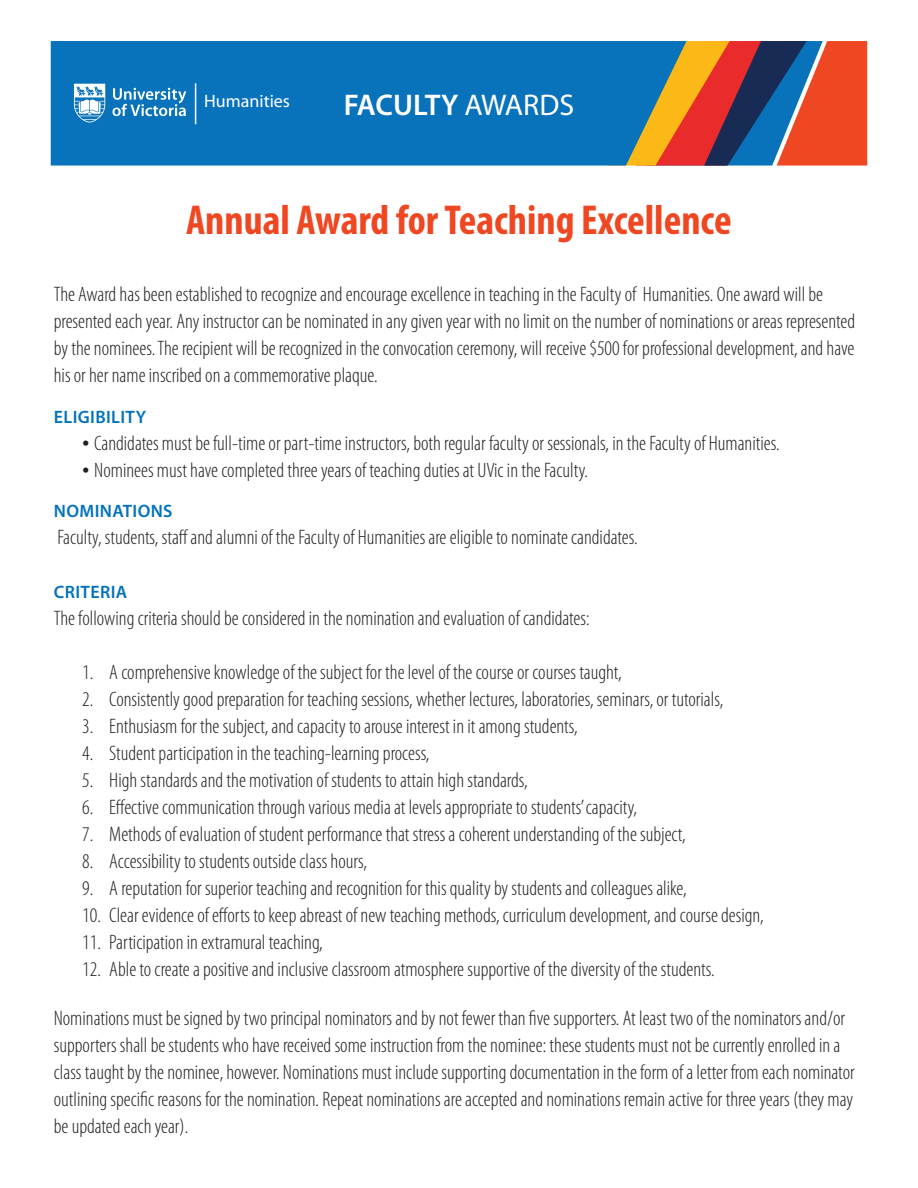
<style>
.page{position:relative;width:918px;height:1188px;background:#fff}
.page>*{position:absolute;margin:0;border:0;box-sizing:border-box;transform-origin:0 0}
.Award_Heading{font:700 condensed 42px "Myriad Pro";color:#ef4722}
.t1{font:600 30px "Myriad Pro";letter-spacing:-.01em;color:#fff}
.Body_Text{font:300 condensed 21px/27px "Myriad Pro";color:#231f20}
.Heading_2{font:600 18px "Myriad Pro";letter-spacing:.02em;color:#0072bc}
.t2{font:18px "Myriad Pro";color:#fff}
.Body_Text-2{font:600 18px "Myriad Pro";letter-spacing:.02em;color:#0072bc}
.s1{font-weight:400}
.s2{font-family:"Times New Roman";font-weight:400;font-stretch:normal}
</style>
<div class="page">
<div style="left:51px;top:41px;width:556px;height:125px;background:#0872ba"></div>
<svg style="left:607px;top:41px;width:260px;height:125px"></svg>
<svg style="left:74px;top:84px;width:31px;height:39px"></svg>
<svg style="left:112px;top:88px;width:74px;height:28px"></svg>
<hr style="left:195px;top:83px;width:1px;height:41px;background:#fff">
<p class="t2" style="left:204px;top:90px;width:87px">Humanities</p>
<p class="t1" style="left:344px;top:85px;width:232px">FACULTY <span class="s1">AWARDS</span></p>
<p class="Award_Heading" style="left:186px;top:194px;width:547px">Annual Award for Teaching Excellence</p>
<p class="Body_Text" style="left:54px;top:281px;width:803px">The Award has been established to recognize and encourage excellence in teaching in the Faculty of Humanities. One award will be presented each year. Any instructor can be nominated in any given year with no limit on the number of nominations or areas represented by the nominees. The recipient will be recognized in the convocation ceremony, will receive $500 for professional development, and have his or her name inscribed on a commemorative plaque.</p>
<p class="Heading_2" style="left:54px;top:405px;width:94px">ELIGIBILITY</p>
<p class="Body_Text" style="left:82px;top:429px;width:699px"><span class="s2">•</span> Candidates must be full-time or part-time instructors, both regular faculty or sessionals, in the Faculty of Humanities.</p>
<p class="Body_Text" style="left:82px;top:456px;width:507px"><span class="s2">•</span> Nominees must have completed three years of teaching duties at UVic in the Faculty.</p>
<p class="Heading_2" style="left:54px;top:500px;width:120px">NOMINATIONS</p>
<p class="Body_Text" style="left:58px;top:524px;width:582px">Faculty, students, staff and alumni of the Faculty of Humanities are eligible to nominate candidates.</p>
<p class="Body_Text-2" style="left:54px;top:581px;width:75px">CRITERIA</p>
<p class="Body_Text" style="left:54px;top:605px;width:537px">The following criteria should be considered in the nomination and evaluation of candidates:</p>
<p class="Body_Text" style="left:82px;top:659px;width:541px">1. A comprehensive knowledge of the subject for the level of the course or courses taught,</p>
<p class="Body_Text" style="left:82px;top:686px;width:642px">2. Consistently good preparation for teaching sessions, whether lectures, laboratories, seminars, or tutorials,</p>
<p class="Body_Text" style="left:82px;top:713px;width:497px">3. Enthusiasm for the subject, and capacity to arouse interest in it among students,</p>
<p class="Body_Text" style="left:82px;top:740px;width:349px">4. Student participation in the teaching-learning process,</p>
<p class="Body_Text" style="left:82px;top:767px;width:447px">5. High standards and the motivation of students to attain high standards,</p>
<p class="Body_Text" style="left:82px;top:794px;width:556px">6. Effective communication through various media at levels appropriate to students’ capacity,</p>
<p class="Body_Text" style="left:82px;top:821px;width:605px">7. Methods of evaluation of student performance that stress a coherent understanding of the subject,</p>
<p class="Body_Text" style="left:82px;top:848px;width:286px">8. Accessibility to students outside class hours,</p>
<p class="Body_Text" style="left:82px;top:875px;width:606px">9. A reputation for superior teaching and recognition for this quality by students and colleagues alike,</p>
<p class="Body_Text" style="left:82px;top:902px;width:683px">10. Clear evidence of efforts to keep abreast of new teaching methods, curriculum development, and course design,</p>
<p class="Body_Text" style="left:82px;top:929px;width:242px">11. Participation in extramural teaching,</p>
<p class="Body_Text" style="left:82px;top:956px;width:634px">12. Able to create a positive and inclusive classroom atmosphere supportive of the diversity of the students.</p>
<p class="Body_Text" style="left:54px;top:1004px;width:802px">Nominations must be signed by two principal nominators and by not fewer than five supporters. At least two of the nominators and/or supporters shall be students who have received some instruction from the nominee: these students must not be currently enrolled in a class taught by the nominee, however. Nominations must include supporting documentation in the form of a letter from each nominator outlining specific reasons for the nomination. Repeat nominations are accepted and nominations remain active for three years (they may be updated each year).</p>
</div>
